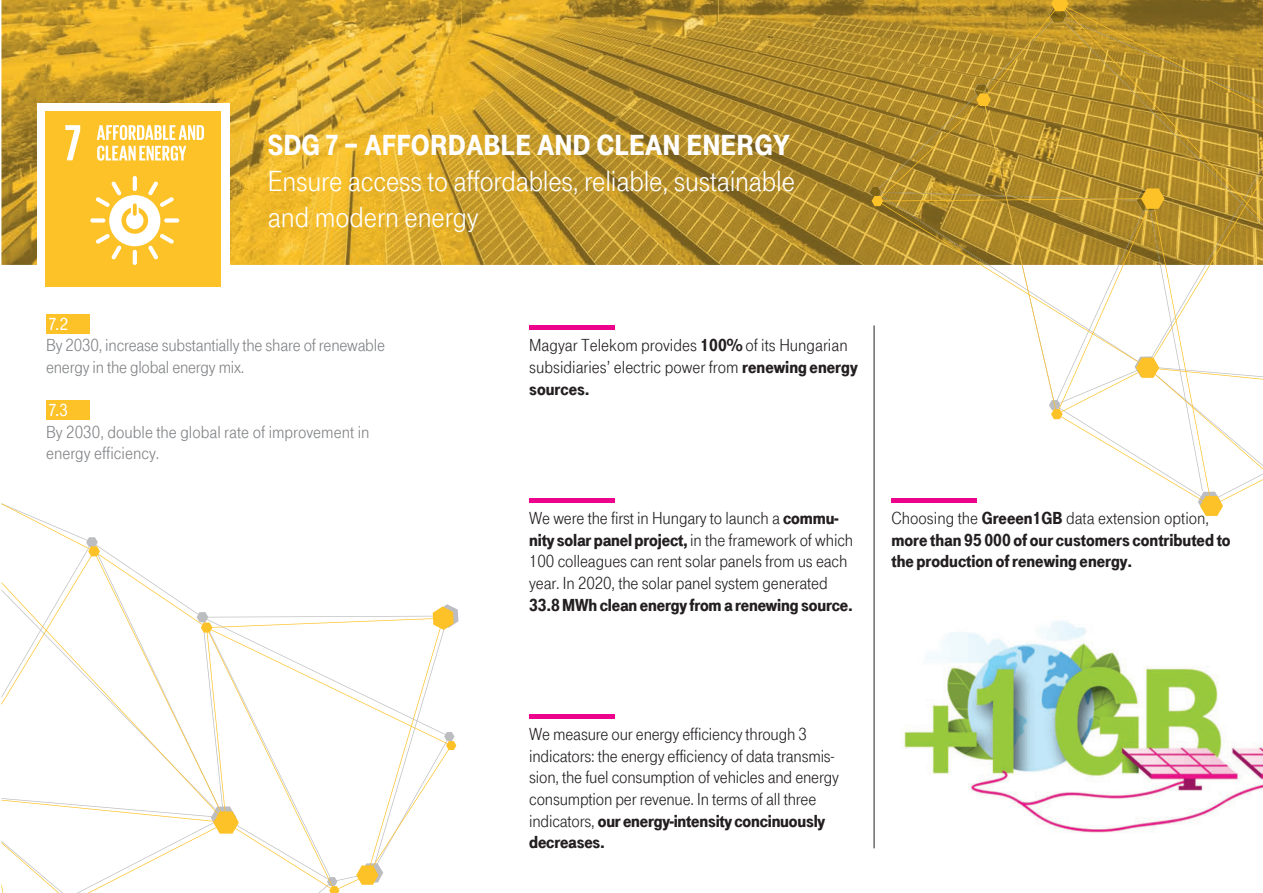
<style>
.page{position:relative;width:1263px;height:893px;background:#fff}
.page>*{position:absolute;margin:0;border:0;box-sizing:border-box;transform-origin:0 0}
.t1{font:30px/36px "Tele Grotesk Nor Regular";letter-spacing:-.005em;color:#fff}
.t2{font:900 30px "Tele Grotesk Headline";color:#fff}
.t3{font:18px/21.6px "Tele Grotesk Nor Regular";letter-spacing:-.01em;color:#231f20}
.t4{font:18px/21.6px "Tele Grotesk EE Heavy";letter-spacing:-.01em;color:#231f20}
.t5{font:18px/21.6px "Tele Grotesk Nor Regular";letter-spacing:-.015em;color:#808285}
.t6{font:18px "Tele Grotesk Hal Regular";color:#fff}
.s1{font-family:"Tele Grotesk EE Heavy"}
.s2{font-family:"Tele Grotesk Nor Regular"}
</style>
<div class="page">
<div style="left:46px;top:314px;width:44px;height:19px;background:#fdc228"></div>
<div style="left:46px;top:400px;width:44px;height:19px;background:#fdc228"></div>
<div style="left:529px;top:325px;width:85px;height:5px;background:#ed028c"></div>
<hr style="left:529px;top:499px;width:85px;height:4px;background:#ed028c">
<hr style="left:529px;top:714px;width:85px;height:4px;background:#ed028c">
<img style="left:901px;top:621px;width:362px;height:212px">
<hr style="left:874px;top:325px;width:1px;height:523px;background:#231f20">
<img style="left:1px;top:0;width:870px;height:265px">
<div style="left:38px;top:103px;width:192px;height:193px;background:#fff"></div>
<div style="left:46px;top:111px;width:175px;height:176px;background:#fdc228"></div>
<div style="left:90px;top:218px;width:15px;height:5px;background:#fff;border-radius:2px"></div>
<div style="left:164px;top:218px;width:15px;height:5px;background:#fff;border-radius:2px"></div>
<svg style="left:133px;top:250px;width:4px;height:15px"></svg>
<svg style="left:133px;top:176px;width:4px;height:15px"></svg>
<svg style="left:96px;top:181px;width:78px;height:79px"></svg>
<svg style="left:65px;top:125px;width:15px;height:35px"></svg>
<svg style="left:97px;top:125px;width:107px;height:15px"></svg>
<svg style="left:97px;top:146px;width:89px;height:15px"></svg>
<svg style="left:871px;top:0;width:392px;height:516px"></svg>
<svg style="left:1px;top:503px;width:455px;height:390px"></svg>
<h1 class="t2" style="left:268px;top:129px;width:524px">SDG 7 – AFFORDABLE AND CLEAN ENERGY</h1>
<h1 class="t1" style="left:268px;top:164px;width:529px">Ensure access to affordables, reliable, sustainable and modern energy</h1>
<p class="t6" style="left:48px;top:314px;width:22px">7.2</p>
<p class="t5" style="left:46px;top:335px;width:340px">By 2030, increase substantially the share of renewable energy in the global energy mix.</p>
<p class="t6" style="left:48px;top:400px;width:21px">7.3</p>
<p class="t5" style="left:46px;top:421px;width:325px">By 2030, double the global rate of improvement in energy efficiency.</p>
<p class="t3" style="left:529px;top:335px;width:330px">Magyar Telekom provides <span class="s1">100%</span> of its Hungarian subsidiaries’ electric power from <span class="s1">renewing energy</span></p>
<p class="t4" style="left:529px;top:378px;width:62px">sources.</p>
<p class="t3" style="left:529px;top:508px;width:311px">We were the first in Hungary to launch a <span class="s1">commu-</span></p>
<p class="t4" style="left:529px;top:529px;width:326px">nity solar panel project, <span class="s2">in the framework of which</span></p>
<p class="t3" style="left:529px;top:551px;width:320px">100 colleagues can rent solar panels from us each year. In 2020, the solar panel system generated</p>
<p class="t4" style="left:529px;top:594px;width:325px">33.8 MWh clean energy from a renewing source.</p>
<p class="t3" style="left:891px;top:508px;width:319px">Choosing the <span class="s1">Greeen1GB</span> data extension option,</p>
<p class="t4" style="left:891px;top:529px;width:341px">more than 95 000 of our customers contributed to the production of renewing energy.</p>
<p class="t3" style="left:529px;top:724px;width:311px">We measure our energy efficiency through 3 indicators: the energy efficiency of data transmis&shy;sion, the fuel consumption of vehicles and energy consumption per revenue. In terms of all three</p>
<p class="t4" style="left:529px;top:810px;width:298px"><span class="s2">indicators,</span> our energy-intensity concinuously decreases.</p>
</div>
